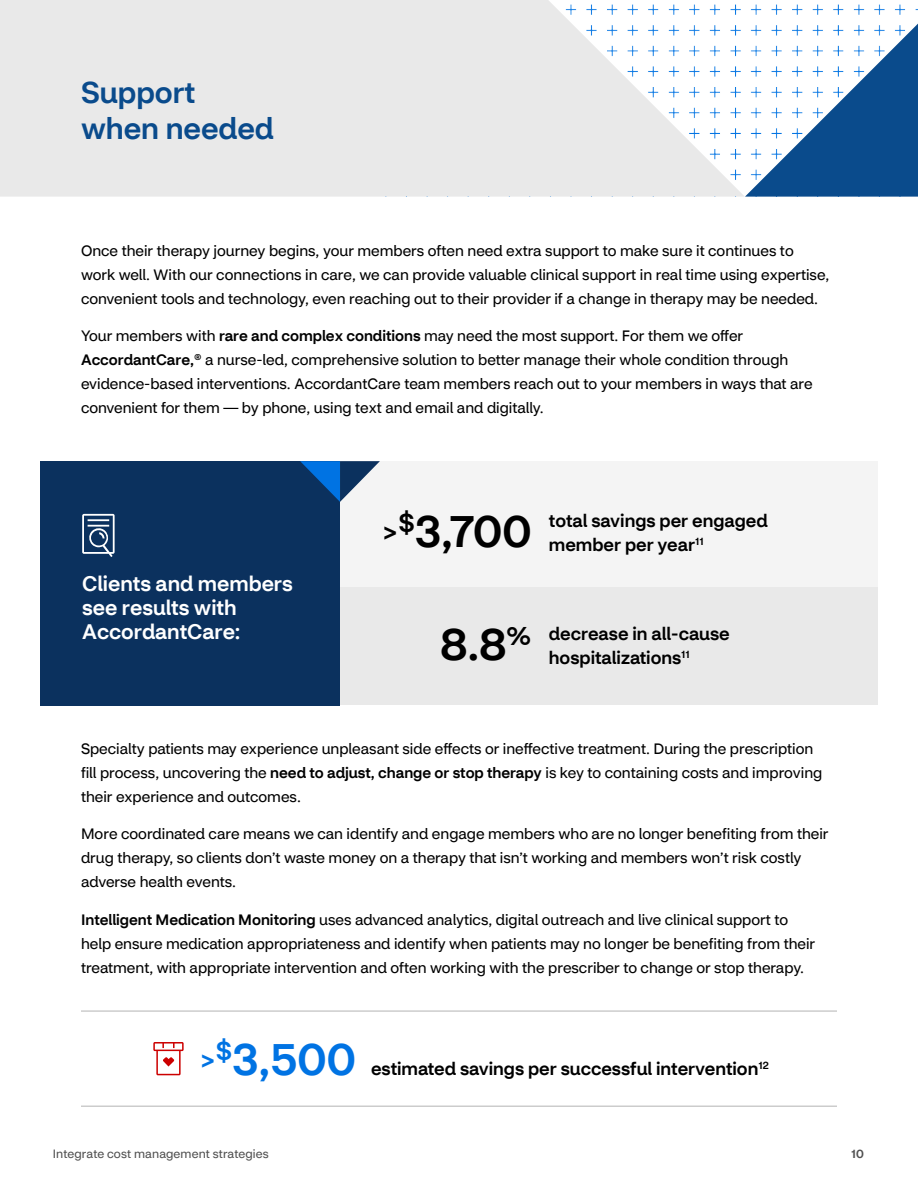
<style>
.page{position:relative;width:918px;height:1188px;background:#fff}
.page>*{position:absolute;margin:0;border:0;box-sizing:border-box;transform-origin:0 0}
.Body_Copy_10{font:500 45px "CVS Health Sans";color:#000}
.Body_Copy_10-2{font:500 45px "CVS Health Sans";color:#0073e3}
.t1{font:500 30px/36px "CVS Health Sans";color:#0a4b8c}
.t2{font:500 21px/24px "CVS Health Sans";color:#fff}
.Body_Copy_10-3{font:500 18px/24px "CVS Health Sans";color:#000}
.Body_Copy_10-4{font:15px/24px "CVS Health Sans";color:#000}
.t3{font:12px "CVS Health Sans";letter-spacing:.01em;color:#505050}
.t4{font:500 12px "CVS Health Sans";color:#505050}
.s1{font-weight:500}
</style>
<div class="page">
<div style="left:340px;top:461px;width:538px;height:127px;background:#f4f4f4"></div>
<div style="left:340px;top:588px;width:538px;height:117px;background:#e9e9e9"></div>
<div style="left:40px;top:461px;width:300px;height:244px;background:#0b315e"></div>
<svg style="left:300px;top:461px;width:80px;height:41px"></svg>
<svg style="left:82px;top:514px;width:33px;height:43px"></svg>
<hr style="left:81px;top:1010px;width:756px;height:2px;background:#ccc">
<hr style="left:81px;top:1106px;width:756px;height:1px;background:#ccc">
<svg style="left:153px;top:1042px;width:31px;height:33px"></svg>
<svg style="left:0;top:0;width:744px;height:197px;background:#eaebeb"></svg>
<svg style="left:745px;top:24px;width:173px;height:173px"></svg>
<h2 class="t1" style="left:81px;top:75px;width:194px">Support when needed</h2>
<p class="Body_Copy_10-4" style="left:81px;top:238px;width:750px">Once their therapy journey begins, your members often need extra support to make sure it continues to work well. With our connections in care, we can provide valuable clinical support in real time using expertise, convenient tools and technology, even reaching out to their provider if a change in therapy may be needed.</p>
<p class="Body_Copy_10-4" style="left:81px;top:324px;width:733px">Your members with <span class="s1">rare and complex conditions</span> may need the most support. For them we offer <span class="s1">AccordantCare,®</span> a nurse-led, comprehensive solution to better manage their whole condition through evidence-based interventions. AccordantCare team members reach out to your members in ways that are convenient for them — by phone, using text and email and digitally.</p>
<h3 class="t2" style="left:82px;top:572px;width:212px">Clients and members see results with<br>AccordantCare:</h3>
<p class="Body_Copy_10" style="left:382px;top:504px;width:151px"><sup>&gt;$</sup>3,700</p>
<p class="Body_Copy_10-3" style="left:549px;top:509px;width:220px">total savings per engaged member per year<sup>11</sup></p>
<p class="Body_Copy_10" style="left:441px;top:617px;width:93px">8.8<sup>%</sup></p>
<p class="Body_Copy_10-3" style="left:549px;top:622px;width:182px">decrease in all-cause hospitalizations<sup>11</sup></p>
<p class="Body_Copy_10-4" style="left:81px;top:737px;width:743px">Specialty patients may experience unpleasant side effects or ineffective treatment. During the prescription fill process, uncovering the <span class="s1">need to adjust, change or stop therapy</span> is key to containing costs and improving their experience and outcomes.</p>
<p class="Body_Copy_10-4" style="left:81px;top:822px;width:749px">More coordinated care means we can identify and engage members who are no longer benefiting from their drug therapy, so clients don’t waste money on a therapy that isn’t working and members won’t risk costly adverse health events.</p>
<p class="Body_Copy_10-4" style="left:81px;top:908px;width:736px"><span class="s1">Intelligent Medication Monitoring</span> uses advanced analytics, digital outreach and live clinical support to help ensure medication appropriateness and identify when patients may no longer be benefiting from their treatment, with appropriate intervention and often working with the prescriber to change or stop therapy.</p>
<p class="Body_Copy_10-2" style="left:200px;top:1032px;width:158px"><sup>&gt;$</sup>3,500</p>
<p class="Body_Copy_10-3" style="left:371px;top:1057px;width:399px">estimated savings per successful intervention<sup>12</sup></p>
<p class="t3" style="left:53px;top:1147px;width:217px">Integrate cost management strategies</p>
<p class="t4" style="left:851px;top:1147px;width:14px">10</p>
</div>
